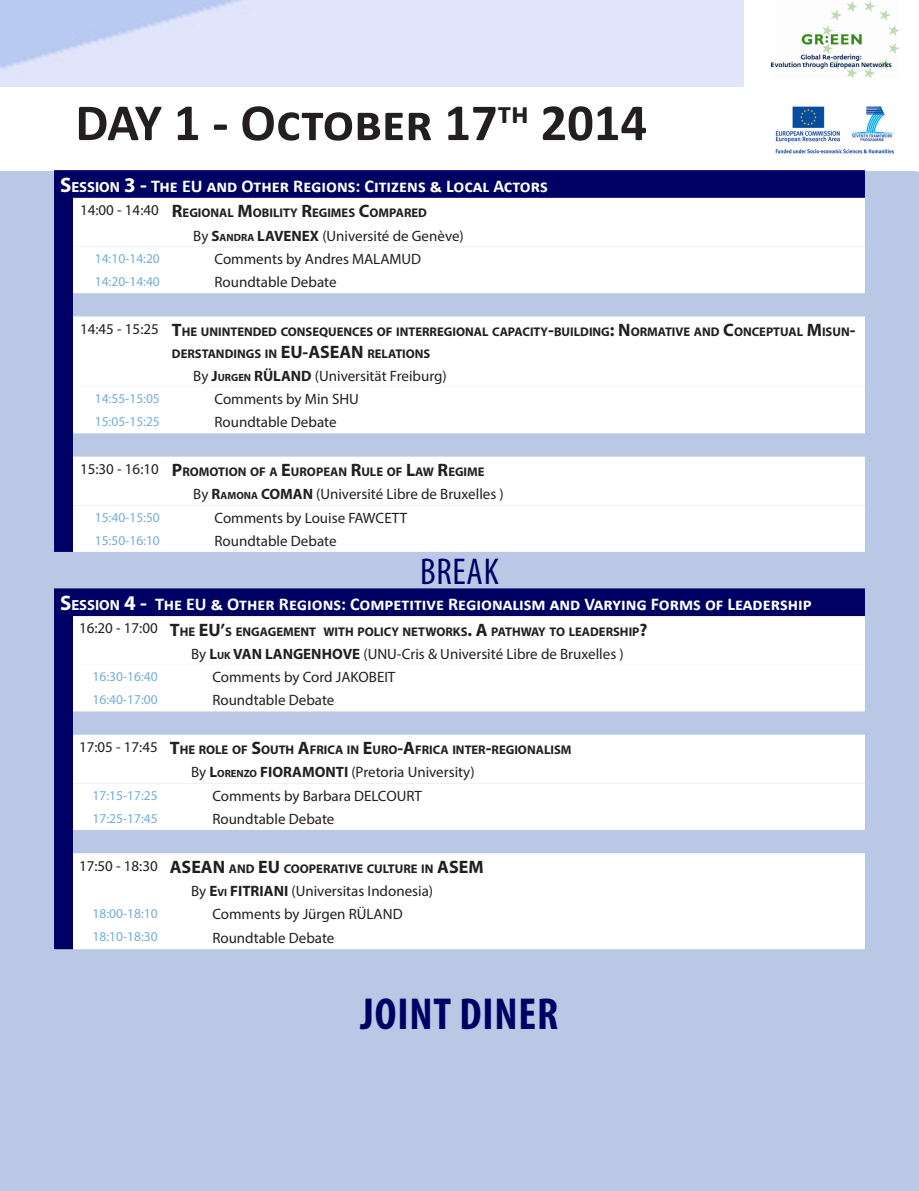
<style>
.page{position:relative;width:919px;height:1191px;background:#fff}
.page>*{position:absolute;margin:0;border:0;box-sizing:border-box;transform-origin:0 0}
.Body{font:700 52.5px "Calibri";color:#231f20}
.Body-2{font:700 condensed 45px "Myriad Pro";letter-spacing:.02em;color:#000064}
.Body-3{font:condensed 37.5px "Myriad Pro";letter-spacing:.02em;color:#000064}
.Body-4{font:700 18px "Calibri";color:#fff}
.Body-5{font:700 18px "Myriad Pro";color:#231f20}
.Body-6{font:15px "Myriad Pro";color:#231f20}
.Body-7{font:700 15px "Myriad Pro";color:#231f20}
.Body-8{font:13.5px "Myriad Pro";color:#72addb}
.Body-9{font:700 12.6px/21.6px "Myriad Pro";color:#231f20}
.s1{font-family:"Myriad Pro";font-size:21px}
.s2{font-family:"Myriad Pro";font-size:14.7px}
.s3{font-size:18px}
.s4{font-weight:400}
.s5{font-size:10.5px}
.s6{font-weight:700}
.s7{font-weight:700;font-size:10.5px}
</style>
<div class="page">
<div style="left:0;top:171px;width:918px;height:1020px;background:#bac8e6"></div>
<img style="left:775px;top:106px;width:119px;height:48px">
<img style="left:771px;top:0;width:127px;height:78px">
<div style="left:54px;top:170px;width:810px;height:382px;background:#000064"></div>
<svg style="left:73px;top:198px;width:791px;height:49px"></svg>
<svg style="left:73px;top:247px;width:791px;height:305px"></svg>
<div style="left:54px;top:588px;width:810px;height:361px;background:#000064"></div>
<svg style="left:73px;top:616px;width:791px;height:49px"></svg>
<svg style="left:73px;top:665px;width:791px;height:284px"></svg>
<p class="Body" style="left:75px;top:89px;width:573px">DAY 1 - October 17<sup>th</sup> 2014</p>
<p class="Body-4" style="left:60px;top:174px;width:489px"><span class="s1">S</span><span class="s2">ESSION</span> <span class="s1">3 -</span> The EU and Other Regions: Citizens &amp; Local Actors</p>
<p class="Body-6" style="left:80px;top:201px;width:80px">14:00 - 14:40</p>
<p class="Body-9" style="left:172px;top:202px;width:256px"><span class="s3">R</span>EGIONAL <span class="s3">M</span>OBILITY <span class="s3">R</span>EGIMES <span class="s3">C</span>OMPARED</p>
<p class="Body-7" style="left:193px;top:226px;width:74px"><span class="s4">By</span> S<span class="s5">ANDRA</span> LAVENEX</p>
<p class="Body-6" style="left:322px;top:226px;width:143px">(Université de Genève)</p>
<p class="Body-8" style="left:95px;top:250px;width:67px">14:10-14:20</p>
<p class="Body-6" style="left:214px;top:250px;width:208px">Comments by Andres MALAMUD</p>
<p class="Body-8" style="left:95px;top:273px;width:67px">14:20-14:40</p>
<p class="Body-6" style="left:214px;top:273px;width:124px">Roundtable Debate</p>
<p class="Body-6" style="left:80px;top:319px;width:80px">14:45 - 15:25</p>
<p class="Body-9" style="left:172px;top:320px;width:685px"><span class="s3">T</span>HE UNINTENDED CONSEQUENCES OF INTERREGIONAL CAPACITY<span class="s3">-</span>BUILDING<span class="s3">: N</span>ORMATIVE AND <span class="s3">C</span>ONCEPTUAL <span class="s3">M</span>ISUN<span class="s3">-<br></span>DERSTANDINGS IN <span class="s3">EU-ASEAN</span></p>
<p class="Body-9" style="left:367px;top:342px;width:64px">RELATIONS</p>
<p class="Body-7" style="left:193px;top:366px;width:91px"><span class="s4">By</span> J<span class="s5">URGEN</span> RÜLAND</p>
<p class="Body-6" style="left:315px;top:366px;width:133px">(Universität Freiburg)</p>
<p class="Body-8" style="left:95px;top:390px;width:67px">14:55-15:05</p>
<p class="Body-6" style="left:214px;top:390px;width:146px">Comments by Min SHU</p>
<p class="Body-8" style="left:95px;top:413px;width:67px">15:05-15:25</p>
<p class="Body-6" style="left:214px;top:413px;width:124px">Roundtable Debate</p>
<p class="Body-6" style="left:80px;top:459px;width:80px">15:30 - 16:10</p>
<p class="Body-9" style="left:172px;top:461px;width:314px"><span class="s3">P</span>ROMOTION OF A <span class="s3">E</span>UROPEAN <span class="s3">R</span>ULE OF <span class="s3">L</span>AW <span class="s3">R</span>EGIME</p>
<p class="Body-6" style="left:193px;top:485px;width:312px">By <span class="s6">R</span><span class="s7">AMONA</span> <span class="s6">COMAN</span> (Université Libre de Bruxelles )</p>
<p class="Body-8" style="left:95px;top:508px;width:67px">15:40-15:50</p>
<p class="Body-6" style="left:214px;top:508px;width:194px">Comments by Louise FAWCETT</p>
<p class="Body-8" style="left:95px;top:532px;width:67px">15:50-16:10</p>
<p class="Body-6" style="left:214px;top:531px;width:124px">Roundtable Debate</p>
<p class="Body-3" style="left:420px;top:549px;width:80px">BREAK</p>
<p class="Body-4" style="left:60px;top:592px;width:753px"><span class="s1">S</span><span class="s2">ESSION</span> <span class="s1">4 -</span> The EU &amp; Other Regions: Competitive Regionalism and Varying Forms of Leadership</p>
<p class="Body-6" style="left:79px;top:619px;width:80px">16:20 - 17:00</p>
<p class="Body-9" style="left:170px;top:620px;width:479px"><span class="s3">T</span>HE <span class="s3">EU’</span>S ENGAGEMENT WITH POLICY NETWORKS<span class="s3">. A</span> PATHWAY TO LEADERSHIP<span class="s3">?</span></p>
<p class="Body-7" style="left:191px;top:644px;width:53px"><span class="s4">By</span>L<span class="s5">UK</span> VAN</p>
<p class="Body-7" style="left:265px;top:644px;width:11px">LANGENHOVE</p>
<p class="Body-6" style="left:363px;top:644px;width:262px">(UNU-Cris &amp; Université Libre de Bruxelles )</p>
<p class="Body-8" style="left:93px;top:668px;width:67px">16:30-16:40</p>
<p class="Body-6" style="left:212px;top:668px;width:184px">Comments by Cord JAKOBEIT</p>
<p class="Body-8" style="left:93px;top:691px;width:67px">16:40-17:00</p>
<p class="Body-6" style="left:212px;top:691px;width:124px">Roundtable Debate</p>
<p class="Body-6" style="left:79px;top:737px;width:80px">17:05 - 17:45</p>
<p class="Body-9" style="left:170px;top:738px;width:402px"><span class="s3">T</span>HE ROLE OF <span class="s3">S</span>OUTH <span class="s3">A</span>FRICA IN <span class="s3">E</span>URO<span class="s3">-A</span>FRICA INTER<span class="s3">-</span>REGIONALISM</p>
<p class="Body-7" style="left:191px;top:762px;width:92px"><span class="s4">By</span> L<span class="s5">ORENZO</span> FIORA</p>
<p class="Body-7" style="left:302px;top:762px;width:24px">MONT</p>
<p class="Body-6" style="left:344px;top:763px;width:132px"><span class="s6">I</span> (Pretoria University)</p>
<p class="Body-8" style="left:93px;top:786px;width:67px">17:15-17:25</p>
<p class="Body-6" style="left:212px;top:786px;width:211px">Comments by Barbara DELCOURT</p>
<p class="Body-8" style="left:93px;top:810px;width:67px">17:25-17:45</p>
<p class="Body-6" style="left:212px;top:809px;width:124px">Roundtable Debate</p>
<p class="Body-6" style="left:79px;top:856px;width:80px">17:50 - 18:30</p>
<p class="Body-5" style="left:170px;top:855px;width:12px">ASEAN</p>
<p class="Body-9" style="left:229px;top:857px;width:256px">AND <span class="s3">EU</span> COOPERATIVE CULTURE IN <span class="s3">ASEM</span></p>
<p class="Body-6" style="left:191px;top:881px;width:243px">By <span class="s6">E</span><span class="s7">VI</span> <span class="s6">FITRIAN I</span> (Universitas Indonesia)</p>
<p class="Body-8" style="left:93px;top:905px;width:67px">18:00-18:10</p>
<p class="Body-6" style="left:212px;top:905px;width:192px">Comments by Jürgen RÜLAND</p>
<p class="Body-8" style="left:93px;top:928px;width:67px">18:10-18:30</p>
<p class="Body-6" style="left:212px;top:928px;width:124px">Roundtable Debate</p>
<p class="Body-2" style="left:360px;top:986px;width:199px">JOINT DINER</p>
</div>
